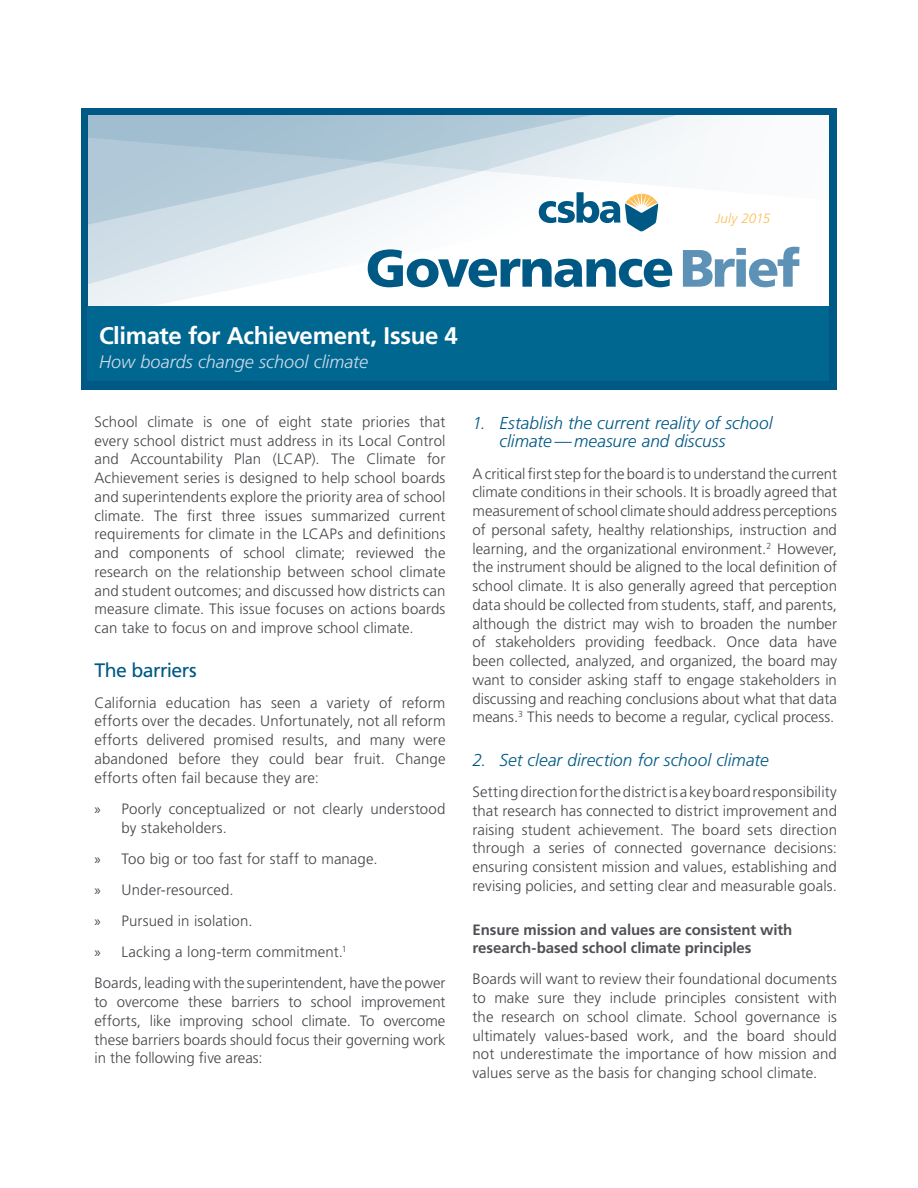
<style>
.page{position:relative;width:918px;height:1188px;background:#fff}
.page>*{position:absolute;margin:0;border:0;box-sizing:border-box;transform-origin:0 0}
.Subhead__LVL_1{font:900 52.5px "Frutiger LT Std";letter-spacing:-.03em;color:#005984}
.Header__Reverse{font:700 24px "Frutiger LT Std";letter-spacing:-.015em;color:#fff}
.Subhead__LVL_1-2{font:19.5px "Frutiger LT Std";letter-spacing:-.03em;color:#005984}
.Deckhead{font:italic 300 18px "Frutiger LT Std";color:#cddbe8}
.t1{font:italic 300 17.25px/18.8px "Frutiger LT Std";color:#005984}
.Body_with_GREP{font:300 15px/18.8px "Frutiger LT Std";letter-spacing:.005em;color:#46444a;text-align:justify}
.Subhead__LVL_3{font:700 15px/18.8px "Frutiger LT Std";letter-spacing:-.005em;color:#524f55}
.Subhead__LVL_2{font:italic 300 13.5px "Frutiger LT Std";letter-spacing:.005em;color:#fdbe56}
.s1{color:#5d91b6}
.s2{font-family:"Myriad Pro";font-weight:400}
</style>
<div class="page">
<div style="left:81px;top:108px;width:756px;height:282px;background:#005984"></div>
<svg style="left:88px;top:268px;width:741px;height:38px;background:#fbfcfd"></svg>
<svg style="left:88px;top:115px;width:741px;height:153px;background:#dde7ee"></svg>
<div style="left:87px;top:306px;width:742px;height:75px;background:#006791"></div>
<svg style="left:539px;top:192px;width:119px;height:40px"></svg>
<p class="Subhead__LVL_2" style="left:716px;top:211px;width:56px">July 2015</p>
<p class="Subhead__LVL_1" style="left:366px;top:237px;width:436px">Governance <span class="s1">Brief</span></p>
<p class="Header__Reverse" style="left:99px;top:321px;width:360px">Climate for Achievement, Issue 4</p>
<p class="Deckhead" style="left:99px;top:351px;width:271px">How boards change school climate</p>
<p class="Body_with_GREP" style="left:94px;top:412px;width:353px">School climate is one of eight state priories that every school district must address in its Local Control and Accountability Plan (LCAP). The Climate for Achievement series is designed to help school boards and superintendents explore the priority area of school climate. The first three issues summarized current requirements for climate in the LCAPs and definitions and components of school climate; reviewed the research on the relationship between school climate and student outcomes; and discussed how districts can measure climate. This issue focuses on actions boards can take to focus on and improve school climate.</p>
<p class="Subhead__LVL_1-2" style="left:94px;top:659px;width:104px">The barriers</p>
<p class="Body_with_GREP" style="left:94px;top:693px;width:353px">California education has seen a variety of reform efforts over the decades. Unfortunately, not all reform efforts delivered promised results, and many were abandoned before they could bear fruit. Change efforts often fail because they are:</p>
<p class="Body_with_GREP" style="left:122px;top:800px;width:326px;text-indent:-27px"><span class="s2">»</span> Poorly conceptualized or not clearly understood by stakeholders.</p>
<p class="Body_with_GREP" style="left:94px;top:849px;width:285px"><span class="s2">»</span> Too big or too fast for staff to manage.</p>
<p class="Body_with_GREP" style="left:94px;top:881px;width:141px"><span class="s2">»</span> Under-resourced.</p>
<p class="Body_with_GREP" style="left:94px;top:912px;width:160px"><span class="s2">»</span> Pursued in isolation.</p>
<p class="Body_with_GREP" style="left:94px;top:943px;width:254px"><span class="s2">»</span> Lacking a long-term commitment.<sup>1</sup></p>
<p class="Body_with_GREP" style="left:94px;top:974px;width:353px">Boards, leading with the superintendent, have the power to overcome these barriers to school improvement efforts, like improving school climate. To overcome these barriers boards should focus their governing work in the following five areas:</p>
<p class="t1" style="left:500px;top:414px;width:275px;text-indent:-27px">1. Establish the current reality of school climate—measure and discuss</p>
<p class="Body_with_GREP" style="left:472px;top:464px;width:366px">A critical first step for the board is to understand the current climate conditions in their schools. It is broadly agreed that measurement of school climate should address perceptions of personal safety, healthy relationships, instruction and learning, and the organizational environment.<sup>2</sup> However, the instrument should be aligned to the local definition of school climate. It is also generally agreed that perception data should be collected from students, staff, and parents, although the district may wish to broaden the number of stakeholders providing feedback. Once data have been collected, analyzed, and organized, the board may want to consider asking staff to engage stakeholders in discussing and reaching conclusions about what that data means.<sup>3</sup> This needs to become a regular, cyclical process.</p>
<p class="t1" style="left:472px;top:751px;width:298px">2. Set clear direction for school climate</p>
<p class="Body_with_GREP" style="left:472px;top:783px;width:366px">Setting direction for the district is a key board responsibility that research has connected to district improvement and raising student achievement. The board sets direction through a series of connected governance decisions: ensuring consistent mission and values, establishing and revising policies, and setting clear and measurable goals.</p>
<p class="Subhead__LVL_3" style="left:472px;top:920px;width:321px">Ensure mission and values are consistent with research-based school climate principles</p>
<p class="Body_with_GREP" style="left:472px;top:970px;width:366px">Boards will want to review their foundational documents to make sure they include principles consistent with the research on school climate. School governance is ultimately values-based work, and the board should not underestimate the importance of how mission and values serve as the basis for changing school climate.</p>
</div>
